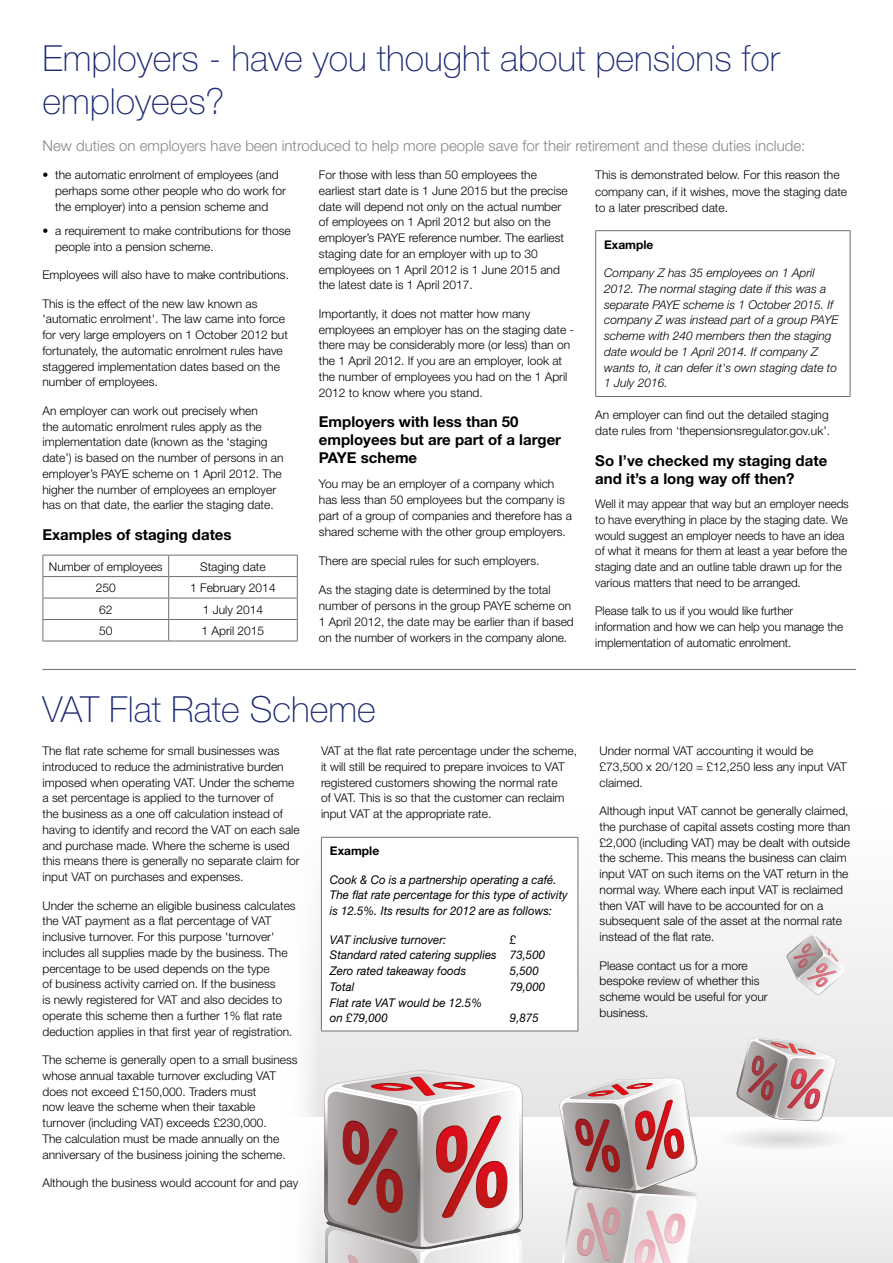
<style>
.page{position:relative;width:893px;height:1263px;background:#fff}
.page>*{position:absolute;margin:0;border:0;box-sizing:border-box;transform-origin:0 0}
.t1{font:100 36px/43.2px "Helvetica Neue";color:#1c2972}
.t2{font:700 15px/18px "Helvetica Neue";color:#000}
.t3{font:300 15px "Helvetica Neue";color:#878787}
.t4{font:300 12px/15.8px "Helvetica Neue";color:#000}
.t5{font:italic 300 12px/15.8px "Helvetica Neue";color:#000}
.t6{font:italic 12px/15.8px "Helvetica Neue";color:#000;scale:.96 1}
.t7{font:700 12px "Helvetica Neue";color:#000}
</style>
<div class="page">
<div style="left:285px;top:808px;width:608px;height:455px;background:#f5f4f5"></div>
<svg style="left:715px;top:1038px;width:137px;height:108px"></svg>
<svg style="left:786px;top:935px;width:58px;height:60px"></svg>
<svg style="left:559px;top:1077px;width:140px;height:186px"></svg>
<svg style="left:324px;top:1070px;width:199px;height:193px"></svg>
<hr style="left:43px;top:669px;width:813px;height:1px;background:#706f6f">
<hr style="left:43px;top:555px;width:126px;height:1px;background:#706f6f">
<hr style="left:169px;top:555px;width:129px;height:1px;background:#706f6f">
<hr style="left:43px;top:576px;width:126px;height:1px;background:#706f6f">
<hr style="left:169px;top:576px;width:129px;height:1px;background:#706f6f">
<hr style="left:43px;top:598px;width:126px;height:1px;background:#706f6f">
<hr style="left:169px;top:598px;width:129px;height:1px;background:#706f6f">
<hr style="left:43px;top:619px;width:126px;height:1px;background:#706f6f">
<svg style="left:43px;top:555px;width:1px;height:86px"></svg>
<hr style="left:169px;top:619px;width:129px;height:1px;background:#706f6f">
<svg style="left:168px;top:555px;width:1px;height:86px"></svg>
<svg style="left:297px;top:555px;width:1px;height:86px"></svg>
<hr style="left:43px;top:641px;width:126px;height:1px;background:#706f6f">
<hr style="left:169px;top:641px;width:129px;height:1px;background:#706f6f">
<hr style="left:595px;top:230px;width:255px;height:1px;background:#706f6f">
<hr style="left:595px;top:231px;width:1px;height:165px;background:#706f6f">
<hr style="left:850px;top:231px;width:1px;height:165px;background:#706f6f">
<hr style="left:595px;top:396px;width:255px;height:1px;background:#706f6f">
<div style="left:321px;top:837px;width:257px;height:194px;background:#fff"></div>
<hr style="left:321px;top:837px;width:257px;height:1px;background:#706f6f">
<hr style="left:321px;top:838px;width:1px;height:192px;background:#706f6f">
<hr style="left:578px;top:838px;width:1px;height:192px;background:#706f6f">
<hr style="left:321px;top:1030px;width:257px;height:1px;background:#706f6f">
<h1 class="t1" style="left:43px;top:37px;width:739px">Employers - have you thought about pensions for employees?</h1>
<p class="t3" style="left:43px;top:136px;width:764px">New duties on employers have been introduced to help more people save for their retirement and these duties include:</p>
<p class="t4" style="left:55px;top:167px;width:232px;text-indent:-13px">• the automatic enrolment of employees (and perhaps some other people who do work for the employer) into a pension scheme and</p>
<p class="t4" style="left:55px;top:222px;width:237px;text-indent:-13px">• a requirement to make contributions for those people into a pension scheme.</p>
<p class="t4" style="left:43px;top:267px;width:248px">Employees will also have to make contributions.</p>
<p class="t4" style="left:43px;top:295px;width:247px">This is the effect of the new law known as 'automatic enrolment'. The law came into force for very large employers on 1 October 2012 but fortunately, the automatic enrolment rules have staggered implementation dates based on the number of employees.</p>
<p class="t4" style="left:43px;top:402px;width:242px">An employer can work out precisely when<br>the automatic enrolment rules apply as the implementation date (known as the ‘staging date’) is based on the number of persons in an employer’s PAYE scheme on 1 April 2012. The higher the number of employees an employer has on that date, the earlier the staging date.</p>
<p class="t2" style="left:43px;top:525px;width:191px">Examples of staging dates</p>
<p class="t4" style="left:49px;top:558px;width:115px">Number of employees</p>
<p class="t4" style="left:200px;top:558px;width:67px">Staging date</p>
<p class="t4" style="left:96px;top:580px;width:22px">250</p>
<p class="t4" style="left:190px;top:580px;width:87px">1 February 2014</p>
<p class="t4" style="left:99px;top:601px;width:15px">62</p>
<p class="t4" style="left:203px;top:601px;width:62px">1 July 2014</p>
<p class="t4" style="left:99px;top:623px;width:15px">50</p>
<p class="t4" style="left:202px;top:623px;width:64px">1 April 2015</p>
<p class="t4" style="left:319px;top:167px;width:250px">For those with less than 50 employees the earliest start date is 1 June 2015 but the precise date will depend not only on the actual number of employees on 1 April 2012 but also on the employer’s PAYE reference number. The earliest staging date for an employer with up to 30 employees on 1 April 2012 is 1 June 2015 and the latest date is 1 April 2017.</p>
<p class="t4" style="left:319px;top:305px;width:257px">Importantly, it does not matter how many employees an employer has on the staging date - there may be considerably more (or less) than on the 1 April 2012. If you are an employer, look at the number of employees you had on the 1 April 2012 to know where you stand.</p>
<p class="t2" style="left:319px;top:413px;width:244px">Employers with less than 50 employees but are part of a larger<br>PAYE scheme</p>
<p class="t4" style="left:319px;top:475px;width:254px">You may be an employer of a company which has less than 50 employees but the company is part of a group of companies and therefore has a shared scheme with the other group employers.</p>
<p class="t4" style="left:319px;top:552px;width:222px">There are special rules for such employers.</p>
<p class="t4" style="left:319px;top:581px;width:256px">As the staging date is determined by the total number of persons in the group PAYE scheme on 1 April 2012, the date may be earlier than if based on the number of workers in the company alone.</p>
<p class="t4" style="left:595px;top:167px;width:253px">This is demonstrated below. For this reason the company can, if it wishes, move the staging date to a later prescribed date.</p>
<p class="t7" style="left:604px;top:237px;width:51px">Example</p>
<p class="t5" style="left:604px;top:265px;width:235px">Company Z has 35 employees on 1 April 2012. The normal staging date if this was a separate PAYE scheme is 1 October 2015. If company Z was instead part of a group PAYE scheme with 240 members then the staging date would be 1 April 2014. If company Z wants to, it can defer it's own staging date to 1 July 2016.</p>
<p class="t4" style="left:595px;top:407px;width:236px">An employer can find out the detailed staging date rules from ‘thepensionsregulator.gov.uk’.</p>
<p class="t2" style="left:595px;top:451px;width:233px">So I’ve checked my staging date and it’s a long way off then?</p>
<p class="t4" style="left:595px;top:496px;width:255px">Well it may appear that way but an employer needs to have everything in place by the staging date. We would suggest an employer needs to have an idea of what it means for them at least a year before the staging date and an outline table drawn up for the various matters that need to be arranged.</p>
<p class="t4" style="left:595px;top:603px;width:249px">Please talk to us if you would like further information and how we can help you manage the implementation of automatic enrolment.</p>
<h1 class="t1" style="left:43px;top:688px;width:335px">VAT Flat Rate Scheme</h1>
<p class="t4" style="left:43px;top:743px;width:259px">The flat rate scheme for small businesses was introduced to reduce the administrative burden imposed when operating VAT. Under the scheme a set percentage is applied to the turnover of<br>the business as a one off calculation instead of having to identify and record the VAT on each sale and purchase made. Where the scheme is used this means there is generally no separate claim for input VAT on purchases and expenses.</p>
<p class="t4" style="left:43px;top:897px;width:255px">Under the scheme an eligible business calculates the VAT payment as a flat percentage of VAT inclusive turnover. For this purpose 'turnover' includes all supplies made by the business. The percentage to be used depends on the type<br>of business activity carried on. If the business<br>is newly registered for VAT and also decides to operate this scheme then a further 1% flat rate deduction applies in that first year of registration.</p>
<p class="t4" style="left:43px;top:1052px;width:257px">The scheme is generally open to a small business whose annual taxable turnover excluding VAT does not exceed £150,000. Traders must<br>now leave the scheme when their taxable turnover (including VAT) exceeds £230,000.<br>The calculation must be made annually on the anniversary of the business joining the scheme.</p>
<p class="t4" style="left:43px;top:1175px;width:257px">Although the business would account for and pay</p>
<p class="t4" style="left:321px;top:743px;width:257px">VAT at the flat rate percentage under the scheme, it will still be required to prepare invoices to VAT registered customers showing the normal rate<br>of VAT. This is so that the customer can reclaim input VAT at the appropriate rate.</p>
<p class="t7" style="left:330px;top:843px;width:51px">Example</p>
<p class="t6" style="left:330px;top:871px;width:249px">Cook &amp; Co is a partnership operating a café.<br>The flat rate percentage for this type of activity is 12.5%. Its results for 2012 are as follows:</p>
<p class="t6" style="left:330px;top:931px;width:123px">VAT inclusive turnover:</p>
<p class="t6" style="left:330px;top:931px;width:226px;text-indent:180px">£<br>Standard rated catering supplies 73,500<br>Zero rated takeaway foods</p>
<p class="t6" style="left:510px;top:963px;width:32px">5,500</p>
<p class="t6" style="left:330px;top:978px;width:27px">Total</p>
<p class="t6" style="left:510px;top:978px;width:38px">79,000</p>
<p class="t6" style="left:330px;top:994px;width:160px">Flat rate VAT would be 12.5% on £79,000</p>
<p class="t6" style="left:510px;top:1010px;width:32px">9,875</p>
<p class="t4" style="left:600px;top:743px;width:249px">Under normal VAT accounting it would be £73,500 x 20/120 = £12,250 less any input VAT claimed.</p>
<p class="t4" style="left:600px;top:803px;width:252px">Although input VAT cannot be generally claimed, the purchase of capital assets costing more than £2,000 (including VAT) may be dealt with outside the scheme. This means the business can claim input VAT on such items on the VAT return in the normal way. Where each input VAT is reclaimed then VAT will have to be accounted for on a subsequent sale of the asset at the normal rate instead of the flat rate.</p>
<p class="t4" style="left:600px;top:957px;width:170px">Please contact us for a more bespoke review of whether this scheme would be useful for your business.</p>
</div>
